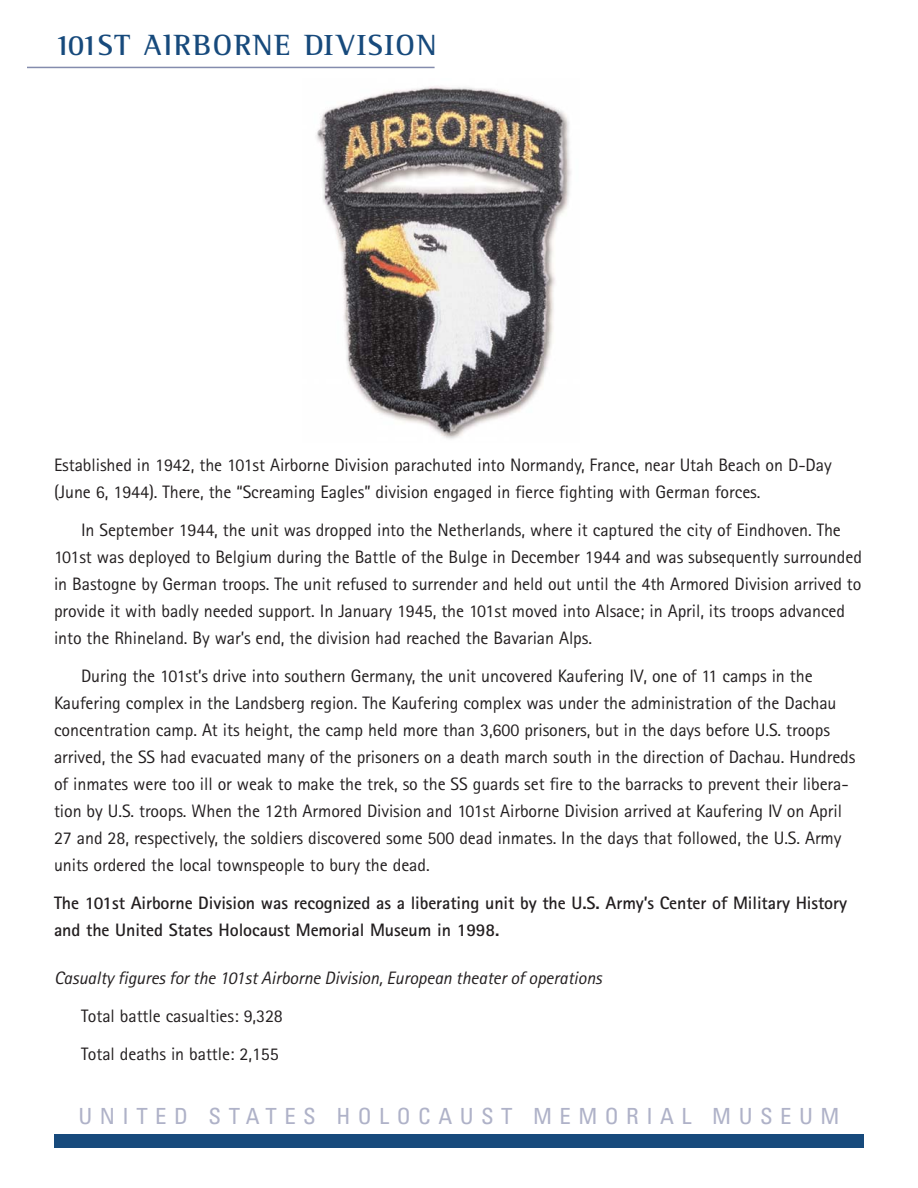
<style>
.page{position:relative;width:918px;height:1188px;background:#fff}
.page>*{position:absolute;margin:0;border:0;box-sizing:border-box;transform-origin:0 0}
.t1{font:700 30px "Rotis Semi Serif";letter-spacing:.055em;color:#174a7c}
.t2{font:condensed 22.2px "Univers";letter-spacing:.33em;color:#afb2c8}
.t3{font:18px/27px "Rotis Sans Serif";letter-spacing:-.005em;color:#231f20}
.t4{font:700 18px/27px "Rotis Sans Serif";letter-spacing:-.005em;color:#231f20}
.t5{font:italic 18px "Rotis Sans Serif";letter-spacing:-.005em;color:#231f20}
.s1{font-family:"Rotis Serif"}
</style>
<div class="page">
<img style="left:316px;top:86px;width:255px;height:353px">
<hr style="left:27px;top:67px;width:408px;height:1px;background:#848cad">
<div style="left:54px;top:1134px;width:810px;height:13px;background:#174a7c"></div>
<h1 class="t1" style="left:54px;top:34px;width:384px">101ST AIRBORNE D<span class="s1">I</span>V<span class="s1">I</span>S<span class="s1">I</span>ON</h1>
<p class="t3" style="left:54px;top:454px;width:779px">Established in 1942, the 101st Airborne Division parachuted into Normandy, France, near Utah Beach on D-Day (June 6, 1944). There, the “Screaming Eagles” division engaged in fierce fighting with German forces.</p>
<p class="t3" style="left:54px;top:518px;width:809px;text-indent:27px">In September 1944, the unit was dropped into the Netherlands, where it captured the city of Eindhoven. The 101st was deployed to Belgium during the Battle of the Bulge in December 1944 and was subsequently surrounded in Bastogne by German troops. The unit refused to surrender and held out until the 4th Armored Division arrived to provide it with badly needed support. In January 1945, the 101st moved into Alsace; in April, its troops advanced into the Rhineland. By war’s end, the division had reached the Bavarian Alps.</p>
<p class="t3" style="left:54px;top:664px;width:803px;text-indent:27px">During the 101st’s drive into southern Germany, the unit uncovered Kaufering IV, one of 11 camps in the Kaufering complex in the Landsberg region. The Kaufering complex was under the administration of the Dachau concentration camp. At its height, the camp held more than 3,600 prisoners, but in the days before U.S. troops arrived, the SS had evacuated many of the prisoners on a death march south in the direction of Dachau. Hundreds of inmates were too ill or weak to make the trek, so the SS guards set fire to the barracks to prevent their libera&shy;tion by U.S. troops. When the 12th Armored Division and 101st Airborne Division arrived at Kaufering IV on April 27 and 28, respectively, the soldiers discovered some 500 dead inmates. In the days that followed, the U.S. Army units ordered the local townspeople to bury the dead.</p>
<p class="t4" style="left:54px;top:891px;width:795px">The 101st Airborne Division was recognized as a liberating unit by the U.S. Army’s Center of Military History and the United States Holocaust Memorial Museum in 1998.</p>
<p class="t5" style="left:54px;top:972px;width:549px">Casualty figures for the 101st Airborne Division, European theater of operations</p>
<p class="t3" style="left:81px;top:999px;width:203px;line-height:37.8px">Total battle casualties: 9,328<br>Total deaths in battle: 2,155</p>
<p class="t2" style="left:79px;top:1108px;width:762px">UNITED STATES HOLOCAUST MEMORIAL MUSEUM</p>
</div>
